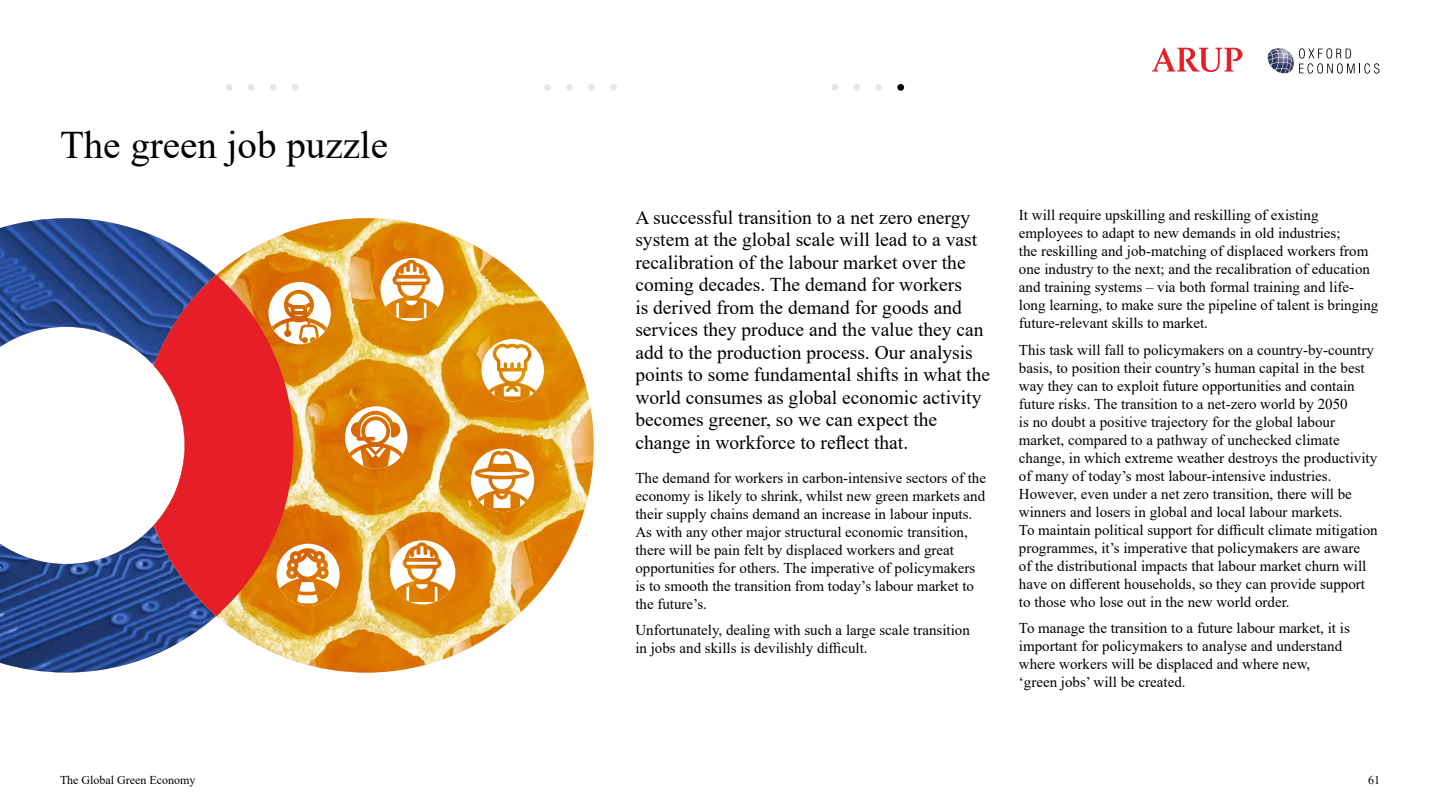
<style>
.page{position:relative;width:1440px;height:810px;background:#fff}
.page>*{position:absolute;margin:0;border:0;box-sizing:border-box;transform-origin:0 0}
.t1{font:39px "Times New Roman";color:#000}
.t2{font:19.5px/22.5px "Times New Roman";color:#000}
.t3{font:15px/18px "Times New Roman";color:#000}
.t4{font:12px "Times New Roman";color:#000}
</style>
<div class="page">
<hr style="left:226px;top:107px;width:59px;height:1px;background:#666">
<div style="left:226px;top:84px;width:7px;height:7px;background:#e6e6e6;border-radius:50%"></div>
<div style="left:248px;top:84px;width:7px;height:7px;background:#e6e6e6;border-radius:50%"></div>
<div style="left:270px;top:84px;width:7px;height:7px;background:#e6e6e6;border-radius:50%"></div>
<div style="left:292px;top:84px;width:7px;height:7px;background:#e6e6e6;border-radius:50%"></div>
<div style="left:544px;top:84px;width:7px;height:7px;background:#e6e6e6;border-radius:50%"></div>
<div style="left:566px;top:84px;width:7px;height:7px;background:#e6e6e6;border-radius:50%"></div>
<div style="left:588px;top:84px;width:7px;height:7px;background:#e6e6e6;border-radius:50%"></div>
<div style="left:610px;top:84px;width:7px;height:7px;background:#e6e6e6;border-radius:50%"></div>
<div style="left:831px;top:84px;width:7px;height:7px;background:#e6e6e6;border-radius:50%"></div>
<div style="left:853px;top:84px;width:7px;height:7px;background:#e6e6e6;border-radius:50%"></div>
<div style="left:875px;top:84px;width:7px;height:7px;background:#e6e6e6;border-radius:50%"></div>
<div style="left:897px;top:84px;width:7px;height:7px;background:#000;border-radius:50%"></div>
<svg style="left:1152px;top:48px;width:90px;height:24px"></svg>
<svg style="left:1299px;top:48px;width:80px;height:26px"></svg>
<svg style="left:1268px;top:48px;width:24px;height:11px"></svg>
<img style="left:0;top:218px;width:154px;height:455px">
<img style="left:154px;top:218px;width:440px;height:455px">
<svg style="left:154px;top:275px;width:139px;height:341px;background:#d34041"></svg>
<svg style="left:381px;top:260px;width:61px;height:61px"></svg>
<svg style="left:390px;top:542px;width:64px;height:62px"></svg>
<svg style="left:471px;top:448px;width:63px;height:64px"></svg>
<svg style="left:473px;top:451px;width:58px;height:61px"></svg>
<div style="left:482px;top:339px;width:62px;height:62px;background:#fff;border-radius:50%"></div>
<svg style="left:483px;top:343px;width:58px;height:58px"></svg>
<div style="left:277px;top:544px;width:63px;height:62px;background:#fff;border-radius:50%"></div>
<svg style="left:277px;top:548px;width:63px;height:58px"></svg>
<div style="left:268px;top:282px;width:63px;height:62px;background:#fff;border-radius:50%"></div>
<svg style="left:268px;top:290px;width:63px;height:54px"></svg>
<svg style="left:345px;top:406px;width:62px;height:63px"></svg>
<svg style="left:345px;top:411px;width:62px;height:58px"></svg>
<h1 class="t1" style="left:60px;top:118px;width:330px">The green job puzzle</h1>
<p class="t2" style="left:635px;top:205px;width:356px">A successful transition to a net zero energy system at the global scale will lead to a vast recalibration of the labour market over the coming decades. The demand for workers<br>is derived from the demand for goods and services they produce and the value they can add to the production process. Our analysis points to some fundamental shifts in what the world consumes as global economic activity becomes greener, so we can expect the change in workforce to reflect that.</p>
<p class="t3" style="left:635px;top:469px;width:352px">The demand for workers in carbon-intensive sectors of the economy is likely to shrink, whilst new green markets and their supply chains demand an increase in labour inputs.<br>As with any other major structural economic transition, there will be pain felt by displaced workers and great opportunities for others. The imperative of policymakers is to smooth the transition from today’s labour market to the future’s.</p>
<p class="t3" style="left:635px;top:621px;width:336px">Unfortunately, dealing with such a large scale transition in jobs and skills is devilishly difficult.</p>
<p class="t3" style="left:1019px;top:206px;width:361px">It will require upskilling and reskilling of existing employees to adapt to new demands in old industries;<br>the reskilling and job-matching of displaced workers from one industry to the next; and the recalibration of education and training systems – via both formal training and life&shy;long learning, to make sure the pipeline of talent is bringing future-relevant skills to market.</p>
<p class="t3" style="left:1019px;top:340px;width:360px">This task will fall to policymakers on a country-by-country basis, to position their country’s human capital in the best way they can to exploit future opportunities and contain future risks. The transition to a net-zero world by 2050<br>is no doubt a positive trajectory for the global labour market, compared to a pathway of unchecked climate change, in which extreme weather destroys the productivity of many of today’s most labour-intensive industries.<br>However, even under a net zero transition, there will be winners and losers in global and local labour markets.<br>To maintain political support for difficult climate mitigation programmes, it’s imperative that policymakers are aware<br>of the distributional impacts that labour market churn will have on different households, so they can provide support to those who lose out in the new world order.</p>
<p class="t3" style="left:1019px;top:618px;width:332px">To manage the transition to a future labour market, it is important for policymakers to analyse and understand where workers will be displaced and where new, ‘green jobs’ will be created.</p>
<p class="t4" style="left:60px;top:772px;width:137px">The Global Green Economy</p>
<p class="t4" style="left:1368px;top:772px;width:13px">61</p>
</div>
